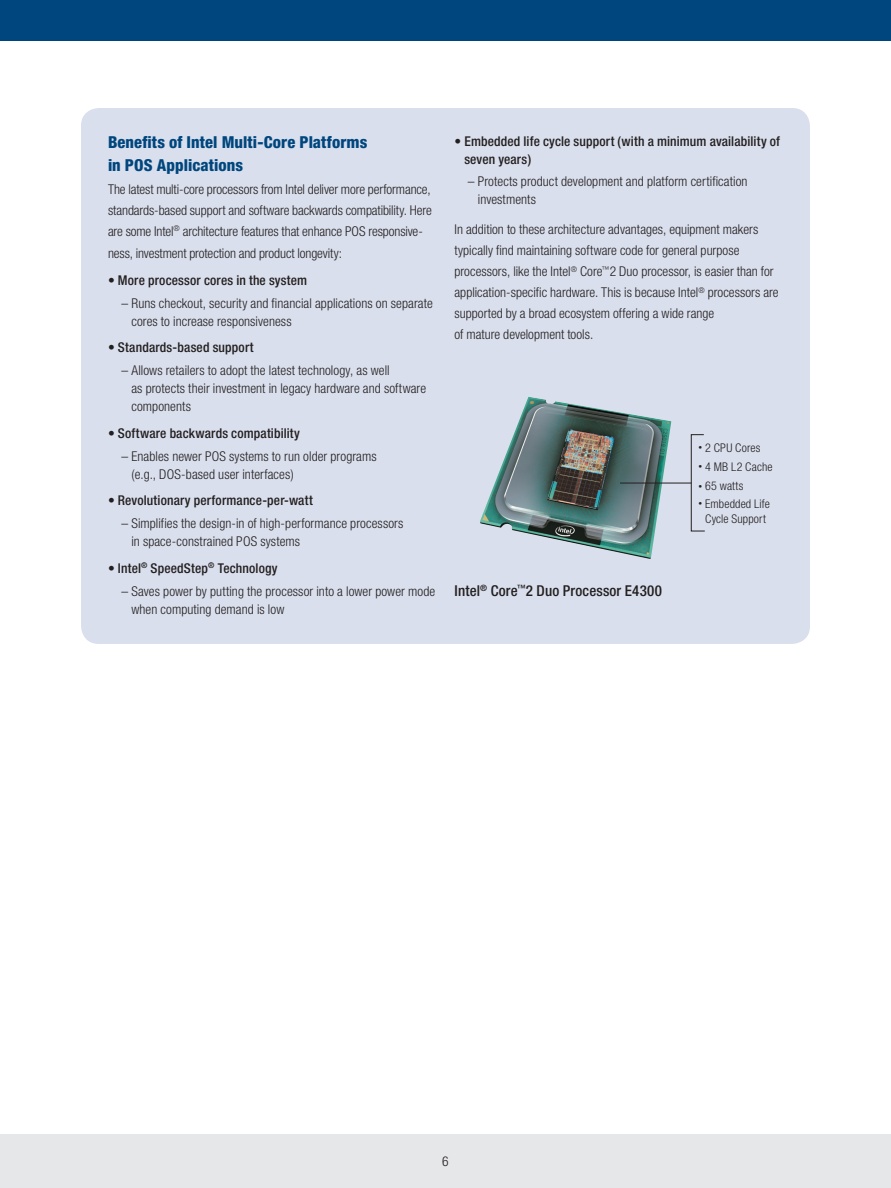
<style>
.page{position:relative;width:891px;height:1188px;background:#fff}
.page>*{position:absolute;margin:0;border:0;box-sizing:border-box;transform-origin:0 0}
.t1{font:800 condensed 16.5px/22.5px "Helvetica Neue";letter-spacing:.005em;color:#00467e}
.t2{font:500 condensed 15px "Helvetica Neue";letter-spacing:.01em;color:#231f20}
.t3{font:300 condensed 13.5px/21px "Helvetica Neue";letter-spacing:.005em;color:#231f20}
.t4{font:500 condensed 13.5px/18px "Helvetica Neue";letter-spacing:.01em;color:#231f20}
.t5{font:300 condensed 12px/15px "Helvetica Neue";letter-spacing:.015em;color:#231f20;text-align:center}
.s1{font-size:7.5px}
</style>
<div class="page">
<div style="left:0;top:0;width:891px;height:40px;background:#00467e"></div>
<div style="left:0;top:1134px;width:891px;height:54px;background:#e6e7e9"></div>
<div style="left:81px;top:108px;width:729px;height:536px;background:#d9dfec;border-radius:18px"></div>
<img style="left:480px;top:397px;width:191px;height:162px">
<svg style="left:691px;top:434px;width:14px;height:98px"></svg>
<hr style="left:620px;top:483px;width:71px;height:1px;background:#231f20">
<p class="t1" style="left:108px;top:131px;width:261px">Benefits of Intel Multi-Core Platforms in POS Applications</p>
<p class="t3" style="left:108px;top:178px;width:325px;text-align:justify">The latest multi-core processors from Intel deliver more performance, standards-based support and software backwards compatibility. Here are some Intel<sup>®</sup> architecture features that enhance POS responsive-</p>
<p class="t3" style="left:108px;top:243px;width:236px">ness, investment protection and product longevity:</p>
<p class="t4" style="left:108px;top:271px;width:201px">• More processor cores in the system</p>
<p class="t3" style="left:131px;top:294px;width:303px;line-height:18px;text-indent:-10px">– Runs checkout, security and financial applications on separate cores to increase responsiveness</p>
<p class="t4" style="left:108px;top:338px;width:147px">• Standards-based support</p>
<p class="t3" style="left:131px;top:361px;width:296px;line-height:18px;text-indent:-10px">– Allows retailers to adopt the latest technology, as well<br>as protects their investment in legacy hardware and software components</p>
<p class="t4" style="left:108px;top:424px;width:193px">• Software backwards compatibility</p>
<p class="t3" style="left:131px;top:447px;width:247px;line-height:18px;text-indent:-10px">– Enables newer POS systems to run older programs (e.g., DOS-based user interfaces)</p>
<p class="t4" style="left:108px;top:491px;width:206px">• Revolutionary performance-per-watt</p>
<p class="t3" style="left:131px;top:514px;width:274px;line-height:18px;text-indent:-10px">– Simplifies the design-in of high-performance processors in space-constrained POS systems</p>
<p class="t4" style="left:108px;top:559px;width:171px">• Intel<sup>®</sup> SpeedStep<sup>®</sup> Technology</p>
<p class="t3" style="left:131px;top:582px;width:305px;line-height:18px;text-indent:-10px">– Saves power by putting the processor into a lower power mode when computing demand is low</p>
<p class="t4" style="left:464px;top:132px;width:317px;text-indent:-10px">• Embedded life cycle support (with a minimum availability of seven years)</p>
<p class="t3" style="left:478px;top:173px;width:271px;line-height:18px;text-indent:-10px">– Protects product development and platform certification investments</p>
<p class="t3" style="left:454px;top:219px;width:326px">In addition to these architecture advantages, equipment makers typically find maintaining software code for general purpose processors, like the Intel<sup>®</sup> Core<sup>™</sup>2 Duo processor, is easier than for application-specific hardware. This is because Intel<sup>®</sup> processors are supported by a broad ecosystem offering a wide range<br>of mature development tools.</p>
<p class="t2" style="left:455px;top:582px;width:209px">Intel<sup>®</sup> Core<sup>™</sup>2 Duo Processor E4300</p>
<p class="t5" style="left:699px;top:440px;width:63px"><span class="s1">•</span> 2 CPU Cores</p>
<p class="t5" style="left:699px;top:459px;width:76px"><span class="s1">•</span> 4 MB L2 Cache</p>
<p class="t5" style="left:699px;top:478px;width:46px"><span class="s1">•</span> 65 watts</p>
<p class="t5" style="left:699px;top:496px;width:73px"><span class="s1">•</span> Embedded Life<br>Cycle Support</p>
<p class="t3" style="left:442px;top:1151px;width:8px">6</p>
</div>
